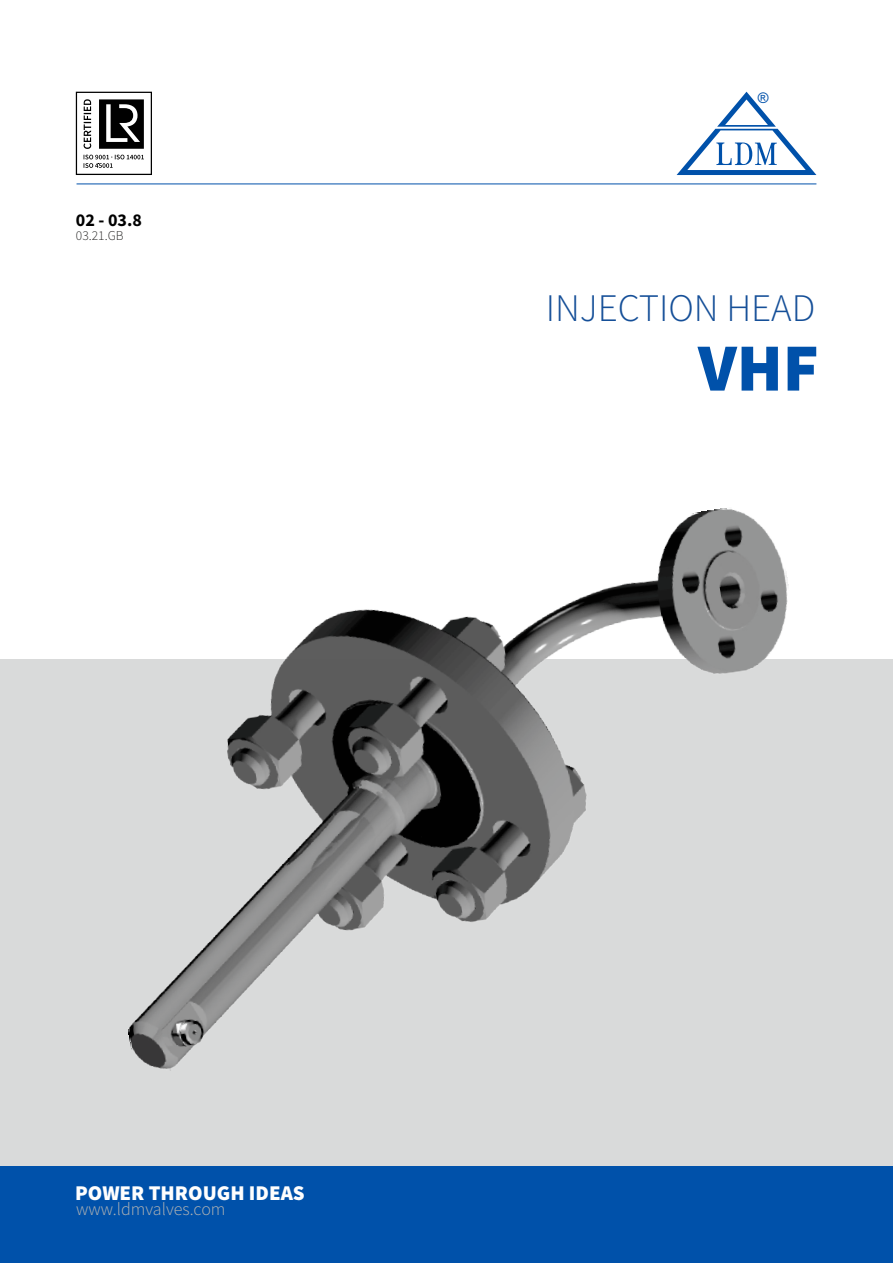
<style>
.page{position:relative;width:893px;height:1263px;background:#fff}
.page>*{position:absolute;margin:0;border:0;box-sizing:border-box;transform-origin:0 0}
.t1{font:900 67.5px "Source Sans Pro";color:#0051aa}
.t2{font:300 39px "Source Sans Pro";color:#154f98}
.t3{font:900 21px "Source Sans Pro";color:#fefefe}
.t4{font:300 18px "Source Sans Pro";color:#b2b3b3}
.t5{font:700 18px "Source Sans Pro";color:#000}
.t6{font:14.7px "Arial";color:#0051aa}
.t7{font:300 13.5px "Source Sans Pro";color:#2b2a29}
</style>
<div class="page">
<div style="left:0;top:659px;width:893px;height:508px;background:#d9dada"></div>
<svg style="left:677px;top:92px;width:139px;height:83px"></svg>
<hr style="left:77px;top:184px;width:739px;height:1px;background:#0051aa">
<div style="left:0;top:1167px;width:893px;height:96px;background:#0051aa"></div>
<svg style="left:76px;top:92px;width:76px;height:83px"></svg>
<img style="left:128px;top:508px;width:661px;height:563px">
<p class="t5" style="left:76px;top:212px;width:68px">02 - 03.8</p>
<p class="t7" style="left:76px;top:230px;width:49px">03.21.GB</p>
<p class="t6" style="left:758px;top:92px;width:12px">®</p>
<h2 class="t2" style="left:546px;top:292px;width:271px">INJECTION HEAD</h2>
<h1 class="t1" style="left:698px;top:340px;width:122px">VHF</h1>
<p class="t3" style="left:75px;top:1185px;width:231px">POWER THROUGH IDEAS</p>
<p class="t4" style="left:76px;top:1201px;width:151px">www.ldmvalves.com</p>
</div>
